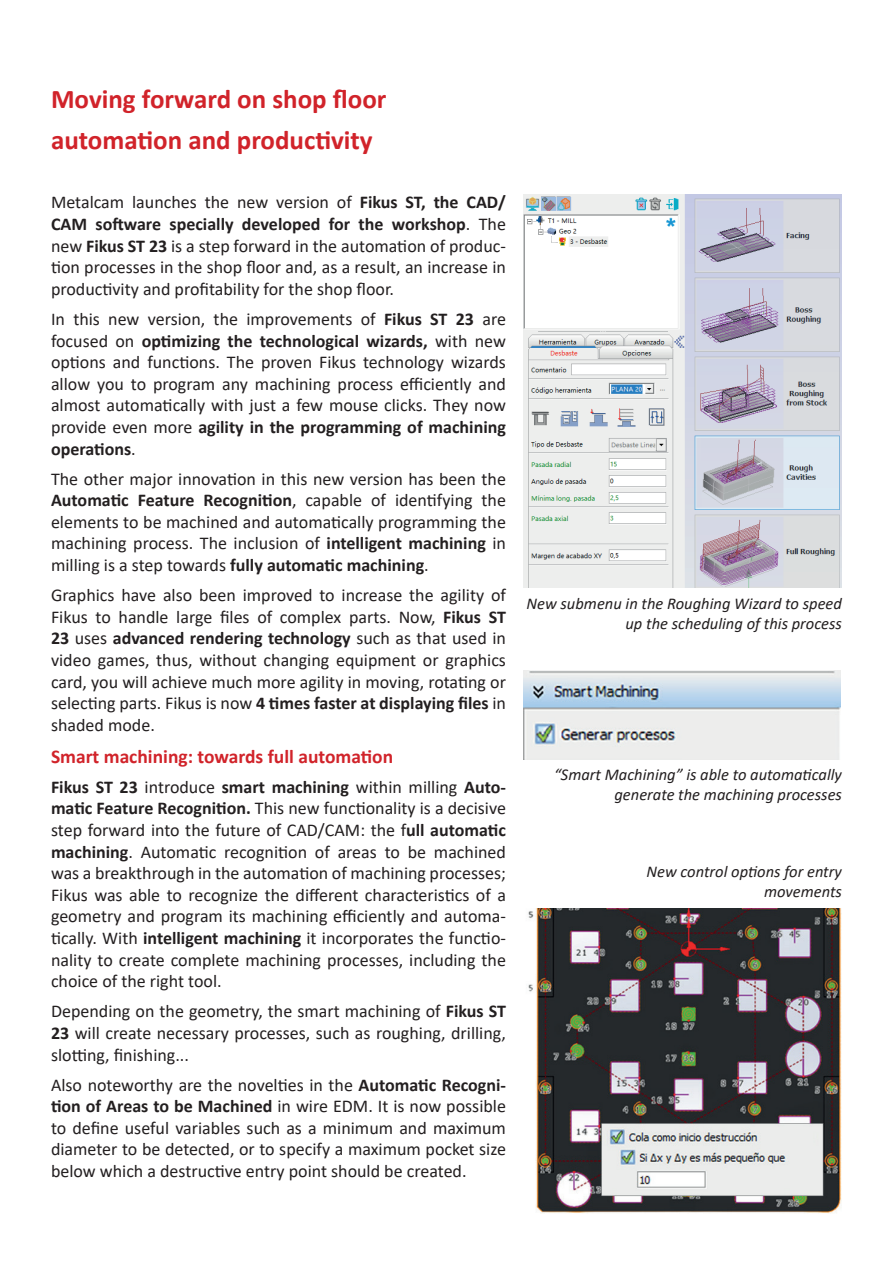
<style>
.page{position:relative;width:893px;height:1263px;background:#fff}
.page>*{position:absolute;margin:0;border:0;box-sizing:border-box;transform-origin:0 0}
.t1{font:700 27px/41px "Calibri";color:#d1232a}
.t2{font:700 19.5px "Calibri";color:#d1232a}
.t3{font:18px/21.6px "Calibri";color:#231f20;text-align:justify}
.t4{font:italic 16.5px/19.8px "Calibri";color:#231f20;text-align:right}
.s1{font-weight:700}
</style>
<div class="page">
<img style="left:524px;top:195px;width:318px;height:392px">
<img style="left:528px;top:909px;width:314px;height:305px">
<img style="left:524px;top:670px;width:316px;height:89px">
<h1 class="t1" style="left:51px;top:79px;width:337px">Moving forward on shop floor automation and productivity</h1>
<p class="t3" style="left:51px;top:191px;width:456px">Metalcam launches the new version of <span class="s1">Fikus ST, the CAD/ CAM software specially developed for the workshop</span>. The new <span class="s1">Fikus ST 23</span> is a step forward in the automation of produc&shy;tion processes in the shop floor and, as a result, an increase in productivity and profitability for the shop floor.</p>
<p class="t3" style="left:51px;top:308px;width:456px">In this new version, the improvements of <span class="s1">Fikus ST 23</span> are focused on <span class="s1">optimizing the technological wizards,</span> with new options and functions. The proven Fikus technology wizards allow you to program any machining process efficiently and almost automatically with just a few mouse clicks. They now provide even more <span class="s1">agility in the programming of machining operations</span>.</p>
<p class="t3" style="left:51px;top:467px;width:456px">The other major innovation in this new version has been the <span class="s1">Automatic Feature Recognition</span>, capable of identifying the elements to be machined and automatically programming the machining process. The inclusion of <span class="s1">intelligent machining</span> in milling is a step towards <span class="s1">fully automatic machining</span>.</p>
<p class="t3" style="left:51px;top:584px;width:456px">Graphics have also been improved to increase the agility of Fikus to handle large files of complex parts. Now, <span class="s1">Fikus ST 23</span> uses <span class="s1">advanced rendering technology</span> such as that used in video games, thus, without changing equipment or graphics card, you will achieve much more agility in moving, rotating or selecting parts. Fikus is now <span class="s1">4 times faster at displaying files</span> in shaded mode.</p>
<p class="t2" style="left:51px;top:742px;width:344px">Smart machining: towards full automation</p>
<p class="t3" style="left:51px;top:775px;width:456px"><span class="s1">Fikus ST 23</span> introduce <span class="s1">smart machining</span> within milling <span class="s1">Auto&shy;matic Feature Recognition.</span> This new functionality is a decisive step forward into the future of CAD/CAM: the f<span class="s1">ull automatic machining</span>. Automatic recognition of areas to be machined was a breakthrough in the automation of machining processes; Fikus was able to recognize the different characteristics of a geometry and program its machining efficiently and automa&shy;tically. With <span class="s1">intelligent machining</span> it incorporates the functio&shy;nality to create complete machining processes, including the choice of the right tool.</p>
<p class="t3" style="left:51px;top:1000px;width:456px">Depending on the geometry, the smart machining of <span class="s1">Fikus ST 23</span> will create necessary processes, such as roughing, drilling, slotting, finishing...</p>
<p class="t3" style="left:51px;top:1073px;width:456px">Also noteworthy are the novelties in the <span class="s1">Automatic Recogni&shy;tion of Areas to be Machined</span> in wire EDM. It is now possible to define useful variables such as a minimum and maximum diameter to be detected, or to specify a maximum pocket size below which a destructive entry point should be created.</p>
<p class="t4" style="left:527px;top:593px;width:317px">New submenu in the Roughing Wizard to speed up the scheduling of this process</p>
<p class="t4" style="left:554px;top:764px;width:289px">“Smart Machining” is able to automatically generate the machining processes</p>
<p class="t4" style="left:647px;top:861px;width:197px">New control options for entry movements</p>
</div>
